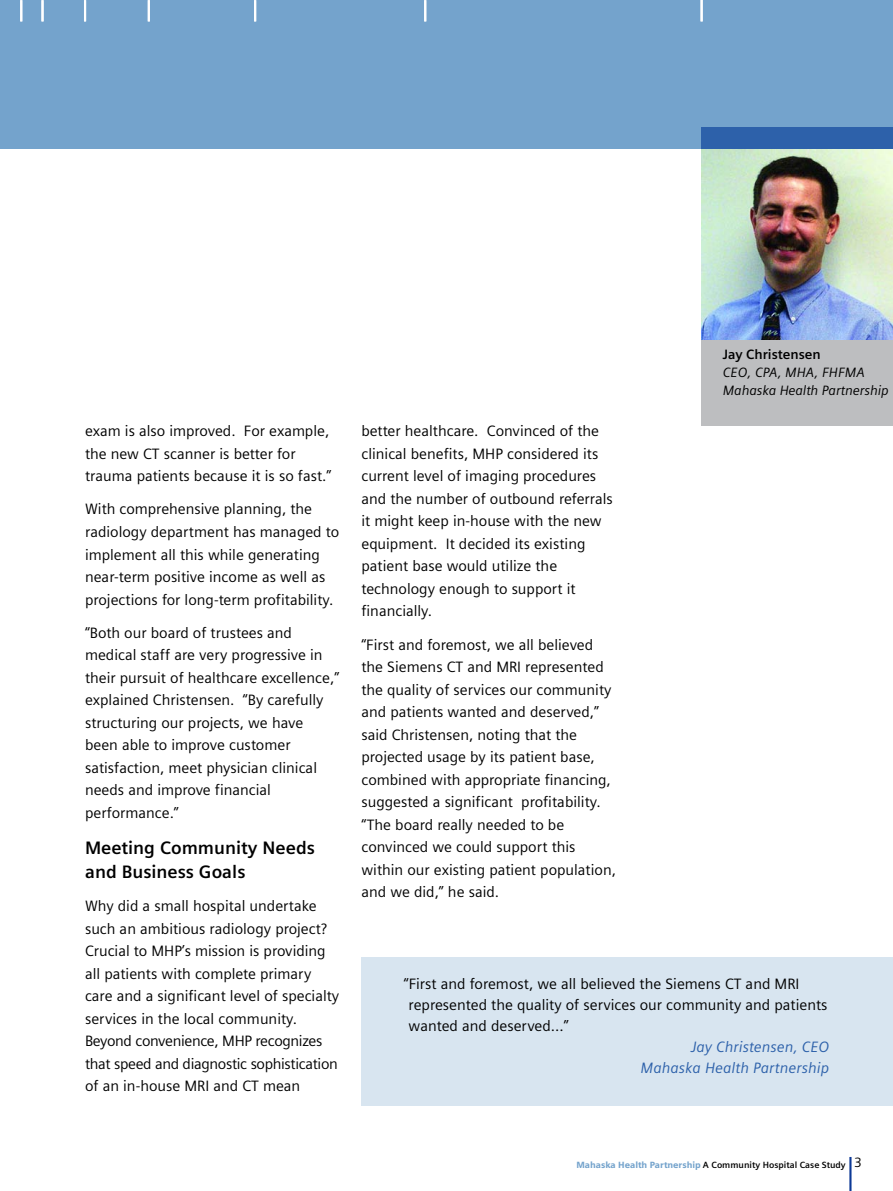
<style>
.page{position:relative;width:893px;height:1191px;background:#fff}
.page>*{position:absolute;margin:0;border:0;box-sizing:border-box;transform-origin:0 0}
.t1{font:700 18px/24px "Siemens Sans";color:#000}
.t2{font:15px/22.5px "Siemens Sans";color:#000}
.t3{font:italic 15px/21px "Siemens Sans";color:#2d61aa;text-align:right}
.t4{font:italic 13.5px/18px "Siemens Sans";letter-spacing:-.01em;color:#000}
.t5{font:700 13.5px "Siemens Sans";color:#000}
.t6{font:700 9px "Siemens Sans";color:#000}
.s1{font-weight:900;color:#74a3cc}
.s2{font-weight:400;font-size:13.5px}
</style>
<div class="page">
<hr style="left:849px;top:1157px;width:2px;height:34px;background:#0d3996">
<div style="left:0;top:0;width:893px;height:149px;background:#74a3cc"></div>
<hr style="left:20px;top:0;width:2px;height:21px;background:#fff">
<hr style="left:41px;top:0;width:3px;height:21px;background:#fff">
<hr style="left:84px;top:0;width:2px;height:21px;background:#fff">
<hr style="left:148px;top:0;width:2px;height:21px;background:#fff">
<hr style="left:254px;top:0;width:2px;height:21px;background:#fff">
<hr style="left:424px;top:0;width:2px;height:21px;background:#fff">
<hr style="left:701px;top:0;width:2px;height:21px;background:#fff">
<img style="left:702px;top:149px;width:191px;height:191px">
<div style="left:702px;top:340px;width:191px;height:85px;background:#bdbec0"></div>
<div style="left:361px;top:957px;width:532px;height:149px;background:#d8e5f0"></div>
<div style="left:702px;top:128px;width:191px;height:21px;background:#2d61aa"></div>
<p class="t2" style="left:85px;top:420px;width:248px">exam is also improved. For example, the new CT scanner is better for trauma patients because it is so fast.”</p>
<p class="t2" style="left:85px;top:498px;width:256px">With comprehensive planning, the radiology department has managed to implement all this while generating near-term positive income as well as projections for long-term profitability.</p>
<p class="t2" style="left:85px;top:621px;width:256px">“Both our board of trustees and medical staff are very progressive in their pursuit of healthcare excellence,” explained Christensen. “By carefully structuring our projects, we have been able to improve customer satisfaction, meet physician clinical needs and improve financial performance.”</p>
<p class="t1" style="left:85px;top:836px;width:231px">Meeting Community Needs and Business Goals</p>
<p class="t2" style="left:85px;top:894px;width:256px">Why did a small hospital undertake such an ambitious radiology project?<br>Crucial to MHP’s mission is providing all patients with complete primary care and a significant level of specialty services in the local community.<br>Beyond convenience, MHP recognizes that speed and diagnostic sophistication of an in-house MRI and CT mean</p>
<p class="t2" style="left:361px;top:420px;width:253px">better healthcare. Convinced of the clinical benefits, MHP considered its current level of imaging procedures and the number of outbound referrals it might keep in-house with the new equipment. It decided its existing patient base would utilize the technology enough to support it financially.</p>
<p class="t2" style="left:361px;top:633px;width:256px">“First and foremost, we all believed the Siemens CT and MRI represented the quality of services our community and patients wanted and deserved,” said Christensen, noting that the projected usage by its patient base, combined with appropriate financing, suggested a significant profitability. “The board really needed to be convinced we could support this within our existing patient population, and we did,” he said.</p>
<p class="t5" style="left:723px;top:346px;width:99px">Jay Christensen</p>
<p class="t4" style="left:723px;top:363px;width:167px">CEO, CPA, MHA, FHFMA<br>Mahaska Health Partnership</p>
<p class="t2" style="left:409px;top:973px;width:420px;line-height:21px;text-indent:-5px">“First and foremost, we all believed the Siemens CT and MRI represented the quality of services our community and patients wanted and deserved…”</p>
<p class="t3" style="left:641px;top:1036px;width:190px">Jay Christensen, CEO<br>Mahaska Health Partnership</p>
<p class="t6" style="left:576px;top:1159px;width:287px"><span class="s1">Mahaska Health Partnership</span> A Community Hospital Case Study <span class="s2">3</span></p>
</div>
